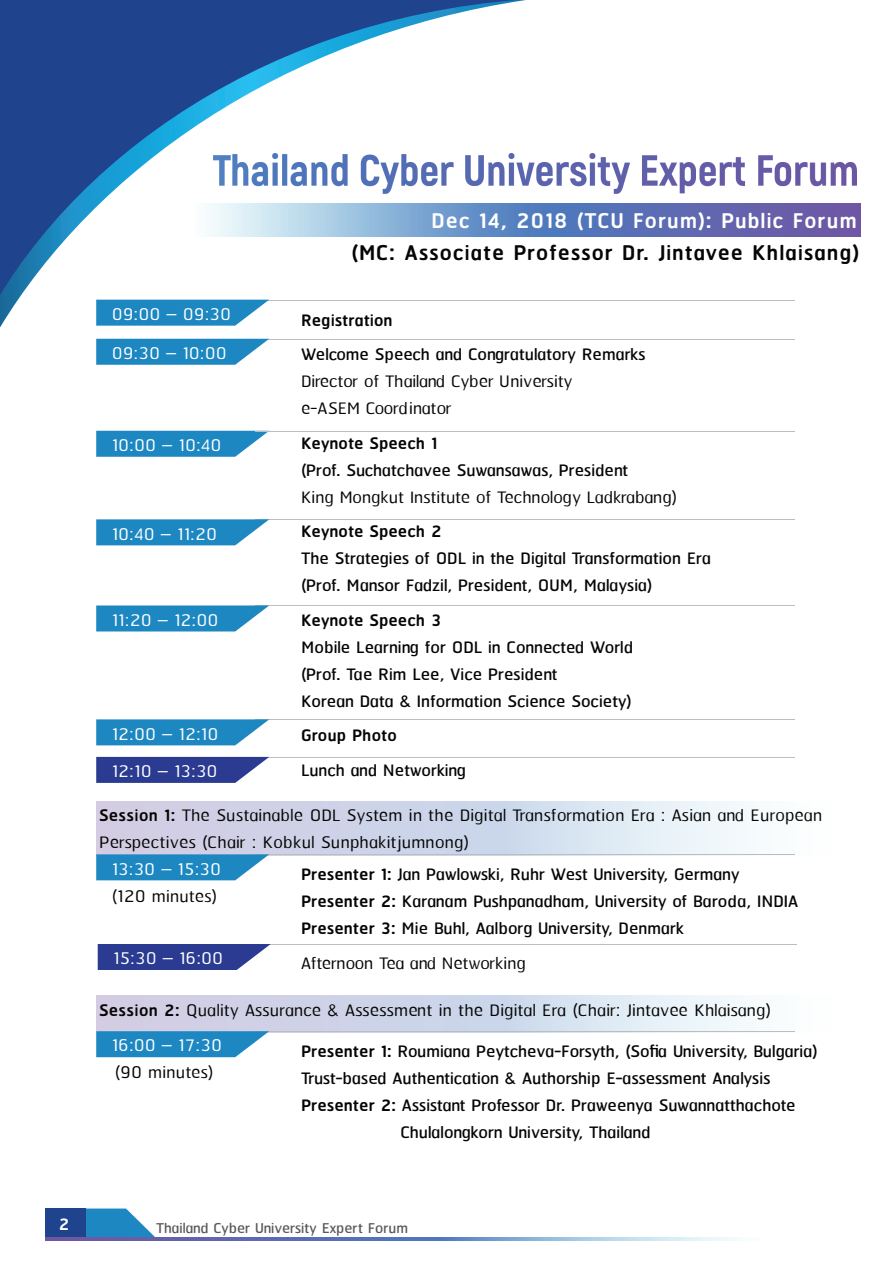
<style>
.page{position:relative;width:893px;height:1263px;background:#fff}
.page>*{position:absolute;margin:0;border:0;box-sizing:border-box;transform-origin:0 0}
.t1{font:700 27px "RSU";letter-spacing:.03em;color:#050504}
.t2{font:700 27px "RSU";letter-spacing:.03em;color:#fff}
.t3{font:21px/27px "RSU";color:#050504}
.t4{font:300 21px/27px "RSU";letter-spacing:.01em;color:#050504}
.t5{font:300 21px "RSU";letter-spacing:.01em;color:#fff}
.t6{font:700 21px "RSU";color:#050504}
.t7{font:700 21px "RSU";color:#fff}
.t8{font:18px "RSU";color:#58595b}
.s1{font-weight:400}
.s2{font-weight:700}
</style>
<div class="page">
<svg style="left:0;top:0;width:574px;height:316px"></svg>
<svg style="left:86px;top:1208px;width:69px;height:29px"></svg>
<div style="left:45px;top:1208px;width:41px;height:30px;background:#20438e"></div>
<svg style="left:45px;top:1237px;width:690px;height:4px;background:#7e90c5"></svg>
<svg style="left:190px;top:204px;width:670px;height:33px;background:#7f95c8"></svg>
<svg style="left:96px;top:801px;width:650px;height:53px;background:#d5daec"></svg>
<img style="left:213px;top:153px;width:644px;height:41px">
<svg style="left:96px;top:996px;width:650px;height:35px;background:#d5daeb"></svg>
<hr style="left:255px;top:339px;width:540px;height:1px;background:#bcbdbf">
<hr style="left:255px;top:300px;width:540px;height:1px;background:#bcbdbf">
<hr style="left:255px;top:519px;width:540px;height:1px;background:#bcbdbf">
<hr style="left:255px;top:605px;width:540px;height:1px;background:#bcbdbf">
<hr style="left:255px;top:719px;width:540px;height:1px;background:#bcbdbf">
<hr style="left:255px;top:854px;width:540px;height:1px;background:#bcbdbf">
<hr style="left:255px;top:1031px;width:540px;height:1px;background:#bcbdbf">
<hr style="left:257px;top:944px;width:540px;height:1px;background:#bcbdbf">
<hr style="left:255px;top:757px;width:540px;height:1px;background:#bcbdbf">
<svg style="left:96px;top:339px;width:173px;height:26px;background:#3593c8"></svg>
<svg style="left:96px;top:300px;width:173px;height:26px;background:#3694c8"></svg>
<svg style="left:96px;top:431px;width:172px;height:26px;background:#3493c8"></svg>
<hr style="left:255px;top:431px;width:540px;height:1px;background:#bcbdbf">
<svg style="left:96px;top:519px;width:173px;height:26px;background:#3594c8"></svg>
<svg style="left:96px;top:605px;width:173px;height:26px;background:#3694c8"></svg>
<svg style="left:96px;top:719px;width:173px;height:26px;background:#3594c8"></svg>
<svg style="left:96px;top:854px;width:173px;height:26px;background:#3593c8"></svg>
<svg style="left:96px;top:1031px;width:173px;height:26px;background:#3493c8"></svg>
<svg style="left:98px;top:944px;width:173px;height:26px;background:#3f4e9b"></svg>
<svg style="left:96px;top:757px;width:173px;height:26px;background:#3f4e9c"></svg>
<p class="t2" style="left:432px;top:202px;width:427px">Dec 14, 2018 (TCU Forum): Public Forum</p>
<p class="t1" style="left:352px;top:235px;width:509px">(MC: Associate Professor Dr. Jintavee Khlaisang)</p>
<p class="t5" style="left:112px;top:300px;width:121px">09:00 – 09:30</p>
<p class="t6" style="left:301px;top:306px;width:93px">Registration</p>
<p class="t3" style="left:301px;top:342px;width:346px">Welcome Speech and Congratulatory Remarks</p>
<p class="t4" style="left:301px;top:369px;width:273px">Director of Thailand Cyber University e-ASEM Coordinator</p>
<p class="t6" style="left:301px;top:429px;width:138px">Keynote Speech 1</p>
<p class="t3" style="left:301px;top:457px;width:329px">(Prof. Suchatchavee Suwansawas, President</p>
<p class="t4" style="left:301px;top:484px;width:377px">King Mongkut Institute of Technology Ladkrabang)</p>
<p class="t6" style="left:301px;top:517px;width:142px">Keynote Speech 2</p>
<p class="t3" style="left:301px;top:546px;width:411px">The Strategies of ODL in the Digital Transformation Era (Prof. Mansor Fadzil, President, OUM, Malaysia)</p>
<p class="t6" style="left:301px;top:606px;width:142px">Keynote Speech 3</p>
<p class="t3" style="left:301px;top:634px;width:333px">Mobile Learning for ODL in Connected World (Prof. Tae Rim Lee, Vice President<br>Korean Data &amp; Information Science Society)</p>
<p class="t6" style="left:301px;top:721px;width:97px">Group Photo</p>
<p class="t4" style="left:99px;top:748px;width:724px;line-height:45.8px;text-indent:202px"><span class="s1">Lunch and Networking<br></span><span class="s2">Session 1:</span> The Sustainable ODL System in the Digital Transformation Era : Asian and European</p>
<p class="t4" style="left:99px;top:830px;width:371px">Perspectives (Chair : Kobkul Sunphakitjumnong)</p>
<p class="t5" style="left:112px;top:339px;width:116px">09:30 – 10:00</p>
<p class="t5" style="left:112px;top:431px;width:111px">10:00 – 10:40</p>
<p class="t5" style="left:112px;top:519px;width:107px">10:40 – 11:20</p>
<p class="t5" style="left:112px;top:605px;width:108px">11:20 – 12:00</p>
<p class="t5" style="left:112px;top:719px;width:108px">12:00 – 12:10</p>
<p class="t5" style="left:112px;top:757px;width:107px">12:10 – 13:30</p>
<p class="t5" style="left:112px;top:854px;width:111px">13:30 – 15:30</p>
<p class="t4" style="left:112px;top:883px;width:107px">(120 minutes)</p>
<p class="t5" style="left:113px;top:944px;width:111px">15:30 – 16:00</p>
<p class="t3" style="left:301px;top:862px;width:499px"><span class="s2">Presenter 1:</span> Jan Pawlowski, Ruhr West University, Germany<br><span class="s2">Presenter 2:</span> Karanam Pushpanadham, University of Baroda, INDIA<br><span class="s2">Presenter 3:</span> Mie Buhl, Aalborg University, Denmark</p>
<p class="t4" style="left:301px;top:950px;width:226px">Afternoon Tea and Networking</p>
<p class="t4" style="left:99px;top:997px;width:673px"><span class="s2">Session 2:</span> Quality Assurance &amp; Assessment in the Digital Era (Chair: Jintavee Khlaisang)</p>
<p class="t5" style="left:112px;top:1031px;width:111px">16:00 – 17:30</p>
<p class="t4" style="left:115px;top:1059px;width:100px">(90 minutes)</p>
<p class="t3" style="left:301px;top:1039px;width:518px"><span class="s2">Presenter 1:</span> Roumiana Peytcheva-Forsyth, (Sofia University, Bulgaria)</p>
<p class="t3" style="left:301px;top:1066px;width:471px">Trust-based Authentication &amp; Authorship E-assessment Analysis</p>
<p class="t3" style="left:301px;top:1093px;width:496px"><span class="s2">Presenter 2:</span> Assistant Professor Dr. Praweenya Suwannatthachote</p>
<p class="t3" style="left:400px;top:1120px;width:251px">Chulalongkorn University, Thailand</p>
<p class="t7" style="left:59px;top:1210px;width:12px">2</p>
<p class="t8" style="left:156px;top:1216px;width:254px">Thailand Cyber University Expert Forum</p>
</div>
